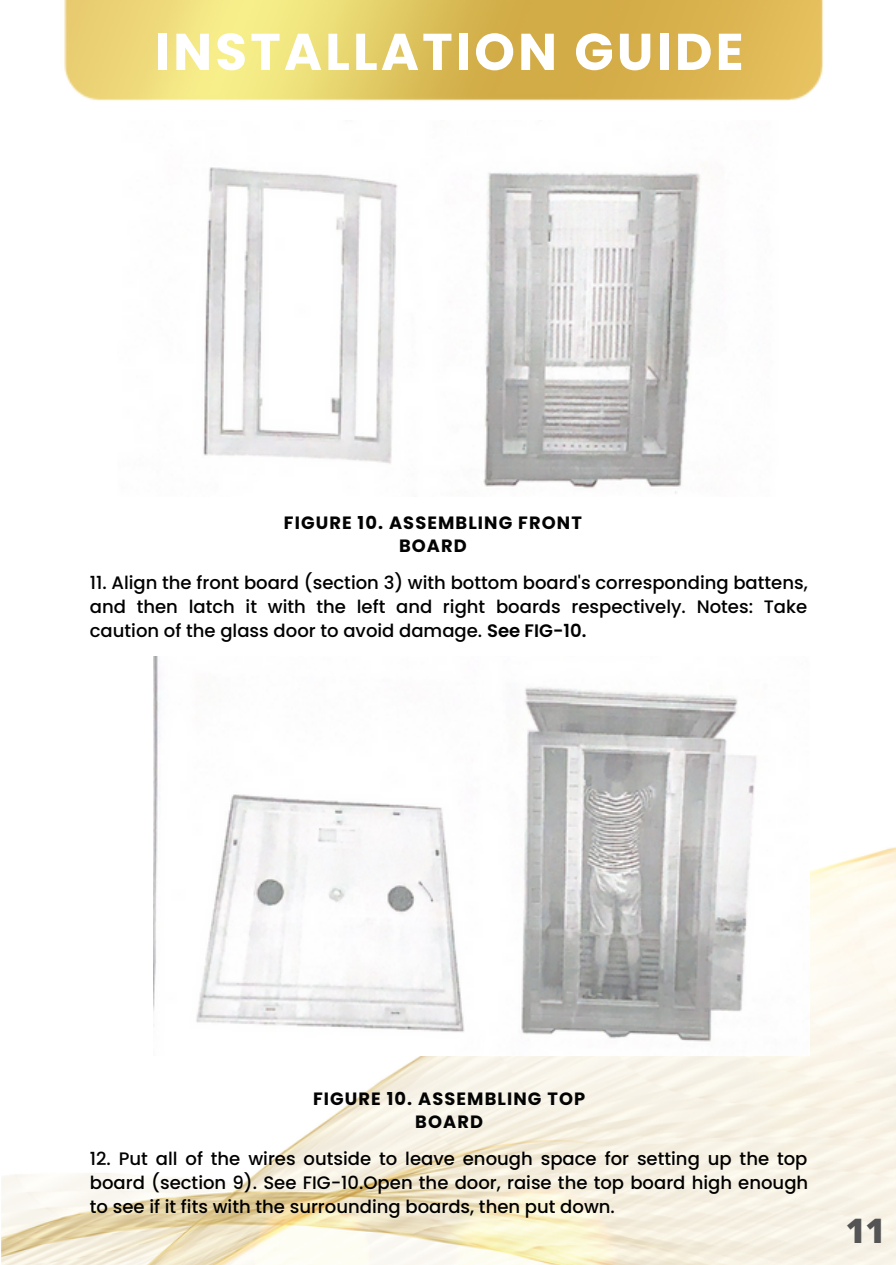
<style>
.page{position:relative;width:896px;height:1265px;background:#fff}
.page>*{position:absolute;margin:0;border:0;box-sizing:border-box;transform-origin:0 0}
.t1{font:700 51.6px "Poppins";letter-spacing:.06em;color:#fff}
.t2{font:800 33.6px "Open Sans";color:#545454}
.t3{font:500 18px/24px "Poppins";color:#000;text-align:justify}
.t4{font:700 17.7px/23.7px "Poppins";letter-spacing:.06em;color:#030303;text-align:center}
.s1{font-weight:600}
</style>
<div class="page">
<img style="left:1px;top:847px;width:895px;height:417px">
<img style="left:64px;top:0;width:759px;height:101px">
<img style="left:203px;top:167px;width:498px;height:327px">
<img style="left:153px;top:656px;width:656px;height:399px">
<h1 class="t1" style="left:155px;top:16px;width:590px">INSTALLATION GUIDE</h1>
<p class="t4" style="left:284px;top:510px;width:299px">FIGURE 10. ASSEMBLING FRONT<br>BOARD</p>
<p class="t3" style="left:90px;top:570px;width:719px">11. Align the front board (section 3) with bottom board's corresponding battens, and then latch it with the left and right boards respectively. Notes: Take caution of the glass door to avoid damage. <span class="s1">See FIG-10.</span></p>
<p class="t4" style="left:313px;top:1086px;width:274px">FIGURE 10. ASSEMBLING TOP<br>BOARD</p>
<p class="t3" style="left:90px;top:1146px;width:720px">12. Put all of the wires outside to leave enough space for setting up the top board (section 9). See FIG-10.Open the door, raise the top board high enough to see if it fits with the surrounding boards, then put down.</p>
<h2 class="t2" style="left:845px;top:1207px;width:41px">11</h2>
</div>
